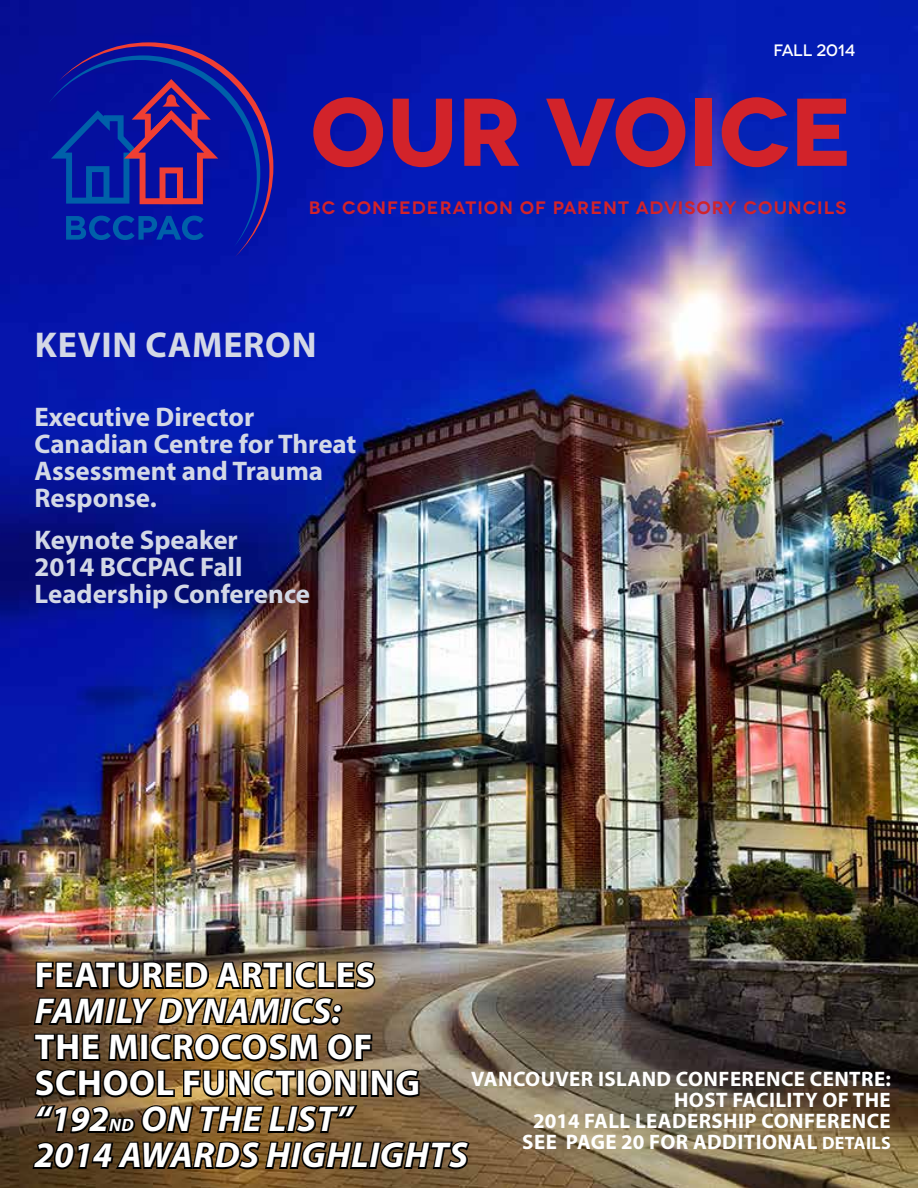
<style>
.page{position:relative;width:918px;height:1188px;background:#fff}
.page>*{position:absolute;margin:0;border:0;box-sizing:border-box;transform-origin:0 0}
.t1{font:700 96px "Novecentowide";letter-spacing:-.01em;color:#d2232a}
.t2{font:italic 700 36px/36px "Myriad Pro";letter-spacing:.02em;color:#fff}
.t3{font:700 36px "Myriad Pro";letter-spacing:.02em;color:#fff}
.t4{font:700 36px "Myriad Pro";letter-spacing:.02em;color:#d3d8e6}
.t5{font:700 27px/27px "Myriad Pro";color:#d3d8e6}
.t6{font:700 21px/21px "Myriad Pro";letter-spacing:.02em;color:#fff;text-align:right}
.t7{font:600 18px "Novecentowide";letter-spacing:.06em;color:#d2232a}
.t8{font:500 16.5px "Novecentowide";letter-spacing:-.005em;color:#fff}
.s1{font-style:normal}
.s2{font-size:18px}
</style>
<div class="page">
<img style="left:0;top:0;width:918px;height:1188px">
<svg style="left:59px;top:42px;width:214px;height:215px;background:#1d1596"></svg>
<svg style="left:49px;top:55px;width:211px;height:192px;background:#191d97"></svg>
<img style="left:31px;top:863px;width:441px;height:318px">
<p class="t8" style="left:774px;top:41px;width:83px">FALL 2014</p>
<h1 class="t1" style="left:310px;top:72px;width:545px">OUR VOICE</h1>
<p class="t7" style="left:309px;top:197px;width:539px">BC CONFEDERATION OF PARENT ADVISORY COUNCILS</p>
<h2 class="t4" style="left:35px;top:322px;width:283px">KEVIN CAMERON</h2>
<p class="t5" style="left:35px;top:403px;width:323px">Executive Director<br>Canadian Centre for Threat<br>Assessment and Trauma<br>Response.</p>
<p class="t5" style="left:35px;top:526px;width:277px">Keynote Speaker<br>2014 BCCPAC Fall<br>Leadership Conference</p>
<h2 class="t3" style="left:35px;top:952px;width:342px">FEATURED ARTICLES</h2>
<h2 class="t2" style="left:35px;top:992px;width:307px">FAMILY DYNAMICS:</h2>
<h2 class="t2" style="left:35px;top:1028px;width:435px"><span class="s1">THE MICROCOSM OF<br>SCHOOL FUNCTIONING </span>“192<span class="s2">ND</span> ON THE LIST”<br>2014 AWARDS HIGHLIGHTS</h2>
<p class="t6" style="left:471px;top:1068px;width:421px">VANCOUVER ISLAND CONFERENCE CENTRE:<br>HOST FACILITY OF THE<br>2014 FALL LEADERSHIP CONFERENCE<br>SEE PAGE 20 FOR ADDITIONAL <span class="s2">DETAILS</span></p>
</div>
